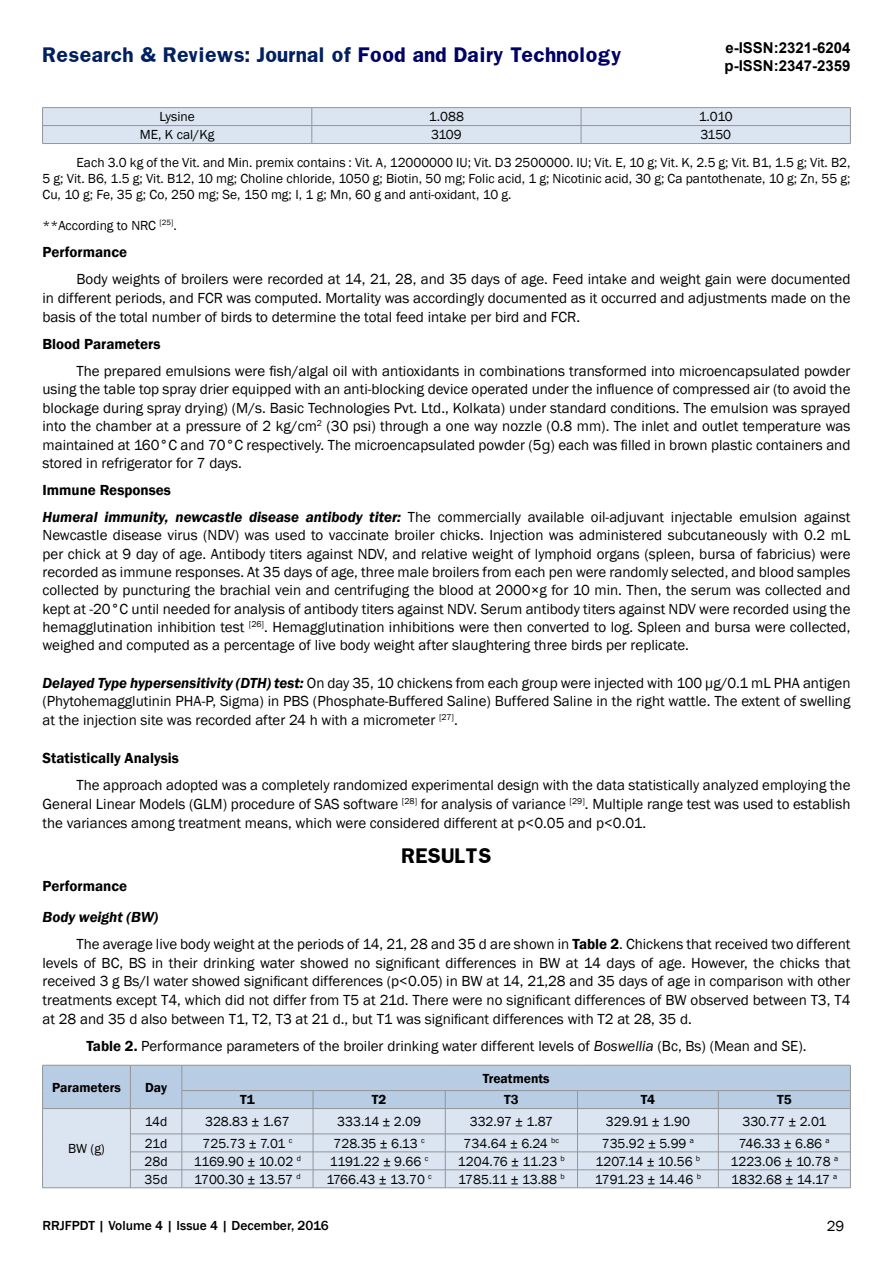
<style>
.page{position:relative;width:893px;height:1263px;background:#fff}
.page>*{position:absolute;margin:0;border:0;box-sizing:border-box;transform-origin:0 0}
.t1{font:700 18px "Franklin";color:#002060}
.t2{font:700 18px "Franklin";color:#000}
.t3{font:15px/18.8px "Franklin Gothic";color:#000;text-align:justify}
.t4{font:600 15px "Franklin Gothic";color:#000}
.t5{font:700 15px/18px "Arial";color:#000}
.t6{font:13.5px/27.3px "Franklin Gothic";color:#000}
.t7{font:500 13.5px "Franklin Gothic";color:#000}
.t8{font:600 13.5px "Franklin Gothic";color:#000}
.s1{color:#006}
.s2{font-family:"Segoe UI"}
.s3{font-weight:600}
.s4{font-weight:600;font-style:italic}
.s5{font-style:italic}
</style>
<div class="page">
<hr style="left:43px;top:107px;width:269px;height:1px;background:#939598">
<hr style="left:312px;top:107px;width:269px;height:1px;background:#939598">
<hr style="left:581px;top:107px;width:269px;height:1px;background:#939598">
<div style="left:42px;top:108px;width:809px;height:36px;background:#dbe5f1"></div>
<hr style="left:43px;top:143px;width:269px;height:1px;background:#939598">
<hr style="left:312px;top:143px;width:269px;height:1px;background:#939598">
<hr style="left:581px;top:143px;width:269px;height:1px;background:#939598">
<svg style="left:42px;top:1065px;width:809px;height:123px;background:#cbd8e7"></svg>
<hr style="left:43px;top:1187px;width:87px;height:1px;background:#939598">
<hr style="left:130px;top:1187px;width:52px;height:1px;background:#939598">
<hr style="left:182px;top:1187px;width:131px;height:1px;background:#939598">
<hr style="left:313px;top:1187px;width:132px;height:1px;background:#939598">
<hr style="left:445px;top:1187px;width:132px;height:1px;background:#939598">
<hr style="left:577px;top:1187px;width:141px;height:1px;background:#939598">
<hr style="left:718px;top:1187px;width:132px;height:1px;background:#939598">
<p class="t1" style="left:43px;top:43px;width:580px">Research &amp; Reviews: Journal of <span class="s1">Food and Dairy Technology</span></p>
<p class="t5" style="left:724px;top:40px;width:127px">e-ISSN:2321-6204 p-ISSN:2347-2359</p>
<p class="t6" style="left:160px;top:103px;width:37px">Lysine</p>
<p class="t6" style="left:429px;top:103px;width:36px">1.088</p>
<p class="t6" style="left:699px;top:103px;width:35px">1.010</p>
<p class="t6" style="left:140px;top:121px;width:76px">ME, K cal/Kg</p>
<p class="t6" style="left:431px;top:121px;width:32px">3109</p>
<p class="t6" style="left:77px;top:121px;width:775px;text-indent:624px">3150<br>Each 3.0 kg of the Vit. and Min. premix contains : Vit. A, 12000000 IU; Vit. D3 2500000. IU; Vit. E, 10 g; Vit. K, 2.5 g; Vit. B1, 1.5 g; Vit. B2,</p>
<p class="t6" style="left:43px;top:170px;width:809px;line-height:16.2px">5 g; Vit. B6, 1.5 g; Vit. B12, 10 mg; Choline chloride, 1050 g; Biotin, 50 mg; Folic acid, 1 g; Nicotinic acid, 30 g; Ca pantothenate, 10 g; Zn, 55 g;<br>Cu, 10 g; Fe, 35 g; Co, 250 mg; Se, 150 mg; I, 1 g; Mn, 60 g and anti-oxidant, 10 g.</p>
<p class="t6" style="left:43px;top:212px;width:136px">**According to NRC <sup>[25]</sup>.</p>
<p class="t4" style="left:43px;top:243px;width:86px">Performance</p>
<p class="t3" style="left:43px;top:270px;width:809px;text-indent:34px">Body weights of broilers were recorded at 14, 21, 28, and 35 days of age. Feed intake and weight gain were documented in different periods, and FCR was computed. Mortality was accordingly documented as it occurred and adjustments made on the basis of the total number of birds to determine the total feed intake per bird and FCR.</p>
<p class="t4" style="left:43px;top:335px;width:120px">Blood Parameters</p>
<p class="t3" style="left:43px;top:362px;width:809px;text-indent:34px">The prepared emulsions were fish/algal oil with antioxidants in combinations transformed into microencapsulated powder using the table top spray drier equipped with an anti-blocking device operated under the influence of compressed air (to avoid the blockage during spray drying) (M/s. Basic Technologies Pvt. Ltd., Kolkata) under standard conditions. The emulsion was sprayed into the chamber at a pressure of 2 kg/cm<sup>2</sup> (30 psi) through a one way nozzle (0.8 mm). The inlet and outlet temperature was maintained at 160°C and 70°C respectively. The microencapsulated powder (5<span class="s2">g</span>) each was filled in brown plastic containers and stored in refrigerator for 7 days.</p>
<p class="t3" style="left:43px;top:477px;width:809px;line-height:26.7px"><span class="s3">Immune Responses<br></span><span class="s4">Humeral immunity, newcastle disease antibody titer:</span> The commercially available oil-adjuvant injectable emulsion against</p>
<p class="t3" style="left:43px;top:526px;width:809px;line-height:18.3px">Newcastle disease virus (NDV) was used to vaccinate broiler chicks. Injection was administered subcutaneously with 0.2 mL per chick at 9 day of age. Antibody titers against NDV, and relative weight of lymphoid organs (spleen, bursa of fabricius) were recorded as immune responses. At 35 days of age, three male broilers from each pen were randomly selected, and blood samples collected by puncturing the brachial vein and centrifuging the blood at 2000×g for 10 min. Then, the serum was collected and kept at -20°C until needed for analysis of antibody titers against NDV. Serum antibody titers against NDV were recorded using the hemagglutination inhibition test <sup>[26]</sup>. Hemagglutination inhibitions were then converted to log. Spleen and bursa were collected, weighed and computed as a percentage of live body weight after slaughtering three birds per replicate.</p>
<p class="t3" style="left:43px;top:673px;width:809px"><span class="s4">Delayed Type hypersensitivity (DTH) test:</span> On day 35, 10 chickens from each group were injected with 100 μg/0.1 mL PHA antigen (Phytohemagglutinin PHA-P, Sigma) in PBS (Phosphate-Buffered Saline) Buffered Saline in the right wattle. The extent of swelling at the injection site was recorded after 24 h with a micrometer <sup>[27]</sup>.</p>
<p class="t4" style="left:43px;top:749px;width:138px">Statistically Analysis</p>
<p class="t3" style="left:43px;top:776px;width:809px;text-indent:34px">The approach adopted was a completely randomized experimental design with the data statistically analyzed employing the General Linear Models (GLM) procedure of SAS software <sup>[28]</sup> for analysis of variance <sup>[29]</sup>. Multiple range test was used to establish the variances among treatment means, which were considered different at p&lt;0.05 and p&lt;0.01.</p>
<p class="t2" style="left:401px;top:844px;width:92px">RESULTS</p>
<p class="t4" style="left:43px;top:876px;width:86px">Performance</p>
<p class="t3" style="left:77px;top:903px;width:775px;line-height:27.3px;text-indent:-34px"><span class="s4">Body weight (BW)<br></span>The average live body weight at the periods of 14, 21, 28 and 35 d are shown in <span class="s3">Table 2</span>. Chickens that received two different</p>
<p class="t3" style="left:43px;top:954px;width:809px">levels of BC, BS in their drinking water showed no significant differences in BW at 14 days of age. However, the chicks that received 3 g Bs/l water showed significant differences (p&lt;0.05) in BW at 14, 21,28 and 35 days of age in comparison with other treatments except T4, which did not differ from T5 at 21d. There were no significant differences of BW observed between T3, T4 at 28 and 35 d also between T1, T2, T3 at 21 d., but T1 was significant differences with T2 at 28, 35 d.</p>
<p class="t3" style="left:86px;top:1037px;width:722px"><span class="s3">Table 2.</span> Performance parameters of the broiler drinking water different levels of <span class="s5">Boswellia</span> (Bc, Bs) (Mean and SE).</p>
<p class="t8" style="left:52px;top:1079px;width:70px">Parameters</p>
<p class="t8" style="left:145px;top:1079px;width:23px">Day</p>
<p class="t8" style="left:483px;top:1070px;width:68px">Treatments</p>
<p class="t8" style="left:240px;top:1091px;width:16px">T1</p>
<p class="t8" style="left:372px;top:1091px;width:16px">T2</p>
<p class="t8" style="left:504px;top:1091px;width:16px">T3</p>
<p class="t8" style="left:641px;top:1091px;width:16px">T4</p>
<p class="t8" style="left:777px;top:1091px;width:16px">T5</p>
<p class="t6" style="left:68px;top:1135px;width:38px">BW (g)</p>
<p class="t6" style="left:145px;top:1108px;width:24px">14d</p>
<p class="t6" style="left:205px;top:1108px;width:86px">328.83 ± 1.67</p>
<p class="t6" style="left:337px;top:1108px;width:85px">333.14 ± 2.09</p>
<p class="t6" style="left:470px;top:1108px;width:85px">332.97 ± 1.87</p>
<p class="t6" style="left:606px;top:1108px;width:86px">329.91 ± 1.90</p>
<p class="t6" style="left:742px;top:1108px;width:85px">330.77 ± 2.01</p>
<p class="t6" style="left:145px;top:1130px;width:24px">21d</p>
<p class="t6" style="left:203px;top:1130px;width:91px">725.73 ± 7.01 <sup>c</sup></p>
<p class="t6" style="left:334px;top:1130px;width:93px">728.35 ± 6.13 <sup>c</sup></p>
<p class="t6" style="left:464px;top:1130px;width:97px">734.64 ± 6.24 <sup>bc</sup></p>
<p class="t6" style="left:602px;top:1130px;width:94px">735.92 ± 5.99 <sup>a</sup></p>
<p class="t6" style="left:739px;top:1130px;width:92px">746.33 ± 6.86 <sup>a</sup></p>
<p class="t6" style="left:145px;top:1148px;width:25px">28d</p>
<p class="t6" style="left:194px;top:1148px;width:109px">1169.90 ± 10.02 <sup>d</sup></p>
<p class="t6" style="left:330px;top:1148px;width:100px">1191.22 ± 9.66 <sup>c</sup></p>
<p class="t6" style="left:458px;top:1148px;width:108px">1204.76 ± 11.23 <sup>b</sup></p>
<p class="t6" style="left:596px;top:1148px;width:106px">1207.14 ± 10.56 <sup>b</sup></p>
<p class="t6" style="left:730px;top:1148px;width:109px">1223.06 ± 10.78 <sup>a</sup></p>
<p class="t6" style="left:145px;top:1166px;width:25px">35d</p>
<p class="t6" style="left:194px;top:1166px;width:108px">1700.30 ± 13.57 <sup>d</sup></p>
<p class="t6" style="left:326px;top:1166px;width:107px">1766.43 ± 13.70 <sup>c</sup></p>
<p class="t6" style="left:458px;top:1166px;width:108px">1785.11 ± 13.88 <sup>b</sup></p>
<p class="t6" style="left:595px;top:1166px;width:108px">1791.23 ± 14.46 <sup>b</sup></p>
<p class="t6" style="left:731px;top:1166px;width:108px">1832.68 ± 14.17 <sup>a</sup></p>
<p class="t7" style="left:43px;top:1217px;width:288px">RRJFPDT | Volume 4 | Issue 4 | December, 2016</p>
<p class="t3" style="left:827px;top:1217px;width:19px">29</p>
</div>
